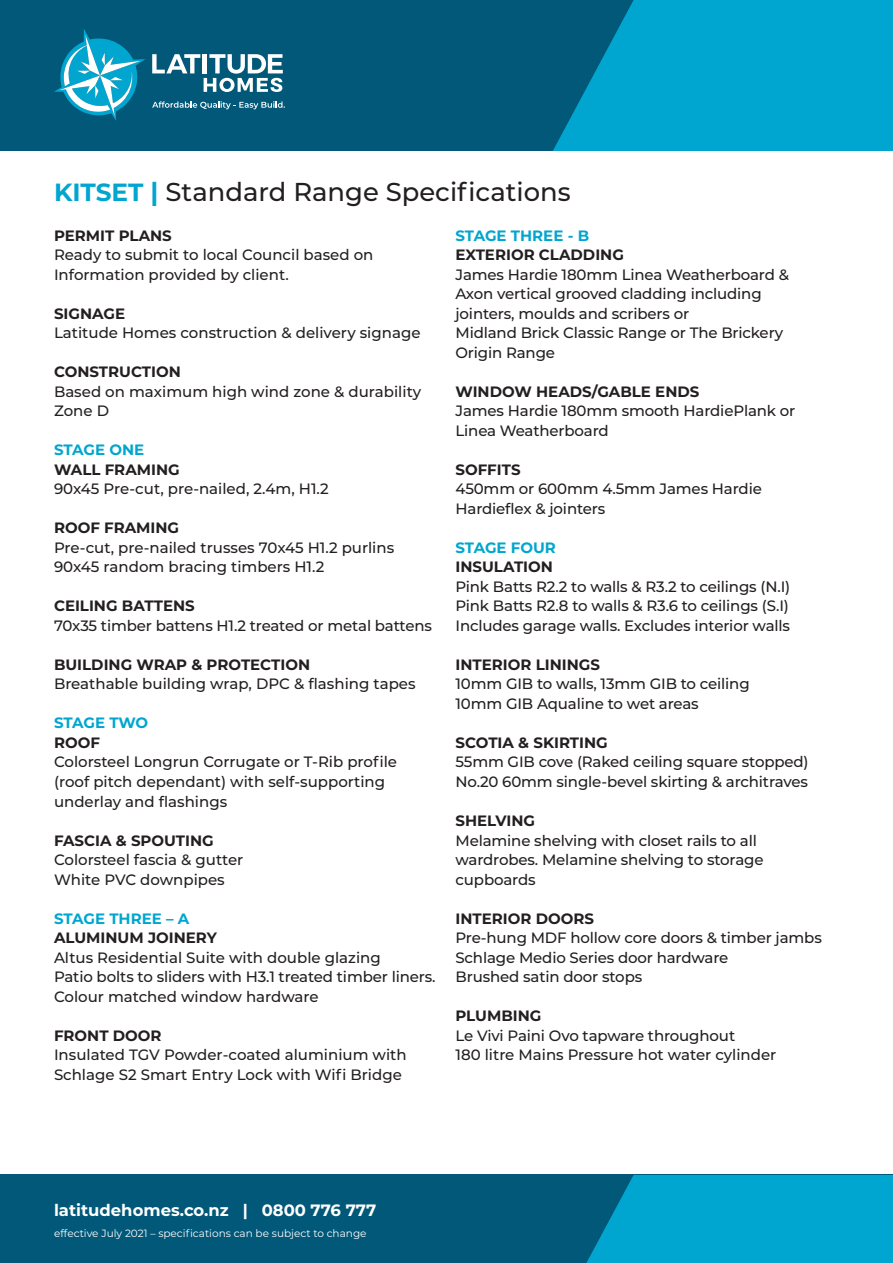
<style>
.page{position:relative;width:893px;height:1263px;background:#fff}
.page>*{position:absolute;margin:0;border:0;box-sizing:border-box;transform-origin:0 0}
.t1{font:500 25.8px "Montserrat";color:#231f20}
.t2{font:700 16.35px "Montserrat";color:#fff}
.t3{font:500 15px/19.5px "Montserrat";letter-spacing:-.01em;color:#231f20}
.t4{font:700 15px "Montserrat";color:#231f20}
.t5{font:700 15px "Montserrat";letter-spacing:-.005em;color:#00a6cf}
.t6{font:10.5px "Montserrat";color:#fff}
.s1{font-weight:700;font-size:24.9px;color:#00a6cf}
.s2{font-weight:700;color:#00a6cf}
</style>
<div class="page">
<div style="left:0;top:0;width:893px;height:151px;background:#015878"></div>
<div style="left:0;top:1175px;width:893px;height:88px;background:#015878"></div>
<svg style="left:54px;top:29px;width:91px;height:92px"></svg>
<svg style="left:152px;top:54px;width:131px;height:38px"></svg>
<svg style="left:152px;top:101px;width:133px;height:8px"></svg>
<svg style="left:553px;top:0;width:340px;height:151px;background:#009cc4"></svg>
<svg style="left:586px;top:1175px;width:307px;height:88px;background:#009fc8"></svg>
<h1 class="t1" style="left:54px;top:174px;width:518px"><span class="s1">KITSET</span> <span class="s2">|</span> Standard Range Specifications</h1>
<p class="t4" style="left:54px;top:225px;width:119px">PERMIT PLANS</p>
<p class="t3" style="left:54px;top:245px;width:321px">Ready to submit to local Council based on<br>Information provided by client.</p>
<p class="t4" style="left:54px;top:303px;width:73px">SIGNAGE</p>
<p class="t3" style="left:54px;top:323px;width:368px">Latitude Homes construction &amp; delivery signage</p>
<p class="t4" style="left:54px;top:361px;width:128px">CONSTRUCTION</p>
<p class="t3" style="left:54px;top:381px;width:369px">Based on maximum high wind zone &amp; durability<br>Zone D</p>
<p class="t5" style="left:54px;top:439px;width:92px">STAGE ONE</p>
<p class="t4" style="left:54px;top:459px;width:127px">WALL FRAMING</p>
<p class="t3" style="left:54px;top:479px;width:276px">90x45 Pre-cut, pre-nailed, 2.4m, H1.2</p>
<p class="t4" style="left:54px;top:517px;width:127px">ROOF FRAMING</p>
<p class="t3" style="left:54px;top:537px;width:342px">Pre-cut, pre-nailed trusses 70x45 H1.2 purlins<br>90x45 random bracing timbers H1.2</p>
<p class="t4" style="left:54px;top:595px;width:142px">CEILING BATTENS</p>
<p class="t3" style="left:54px;top:615px;width:379px">70x35 timber battens H1.2 treated or metal battens</p>
<p class="t4" style="left:54px;top:654px;width:258px">BUILDING WRAP &amp; PROTECTION</p>
<p class="t3" style="left:54px;top:674px;width:363px">Breathable building wrap, DPC &amp; flashing tapes</p>
<p class="t5" style="left:54px;top:712px;width:96px">STAGE TWO</p>
<p class="t4" style="left:54px;top:732px;width:47px">ROOF</p>
<p class="t3" style="left:54px;top:752px;width:345px">Colorsteel Longrun Corrugate or T-Rib profile (roof pitch dependant) with self-supporting underlay and flashings</p>
<p class="t4" style="left:54px;top:829px;width:161px">FASCIA &amp; SPOUTING</p>
<p class="t3" style="left:54px;top:849px;width:191px">Colorsteel fascia &amp; gutter<br>White PVC downpipes</p>
<p class="t5" style="left:54px;top:907px;width:137px">STAGE THREE – A</p>
<p class="t4" style="left:54px;top:927px;width:164px">ALUMINUM JOINERY</p>
<p class="t3" style="left:54px;top:947px;width:383px">Altus Residential Suite with double glazing<br>Patio bolts to sliders with H3.1 treated timber liners.<br>Colour matched window hardware</p>
<p class="t4" style="left:54px;top:1024px;width:109px">FRONT DOOR</p>
<p class="t3" style="left:54px;top:1044px;width:354px">Insulated TGV Powder-coated aluminium with<br>Schlage S2 Smart Entry Lock with Wifi Bridge</p>
<p class="t5" style="left:455px;top:225px;width:135px">STAGE THREE - B</p>
<p class="t4" style="left:455px;top:244px;width:170px">EXTERIOR CLADDING</p>
<p class="t3" style="left:455px;top:264px;width:335px">James Hardie 180mm Linea Weatherboard &amp; Axon vertical grooved cladding including jointers, moulds and scribers or<br>Midland Brick Classic Range or The Brickery Origin Range</p>
<p class="t4" style="left:455px;top:381px;width:245px">WINDOW HEADS/GABLE ENDS</p>
<p class="t3" style="left:455px;top:401px;width:341px">James Hardie 180mm smooth HardiePlank or<br>Linea Weatherboard</p>
<p class="t4" style="left:455px;top:459px;width:67px">SOFFITS</p>
<p class="t3" style="left:455px;top:479px;width:308px">450mm or 600mm 4.5mm James Hardie<br>Hardieflex &amp; jointers</p>
<p class="t5" style="left:455px;top:537px;width:102px">STAGE FOUR</p>
<p class="t4" style="left:455px;top:556px;width:99px">INSULATION</p>
<p class="t3" style="left:455px;top:576px;width:336px;text-align:justify">Pink Batts R2.2 to walls &amp; R3.2 to ceilings (N.I)<br>Pink Batts R2.8 to walls &amp; R3.6 to ceilings (S.I)<br>Includes garage walls. Excludes interior walls</p>
<p class="t4" style="left:455px;top:654px;width:146px">INTERIOR LININGS</p>
<p class="t3" style="left:455px;top:674px;width:296px">10mm GIB to walls, 13mm GIB to ceiling<br>10mm GIB Aqualine to wet areas</p>
<p class="t4" style="left:455px;top:732px;width:154px">SCOTIA &amp; SKIRTING</p>
<p class="t3" style="left:455px;top:752px;width:355px">55mm GIB cove (Raked ceiling square stopped)<br>No.20 60mm single-bevel skirting &amp; architraves</p>
<p class="t4" style="left:455px;top:810px;width:81px">SHELVING</p>
<p class="t3" style="left:455px;top:830px;width:310px">Melamine shelving with closet rails to all wardrobes. Melamine shelving to storage cupboards</p>
<p class="t4" style="left:455px;top:907px;width:140px">INTERIOR DOORS</p>
<p class="t3" style="left:455px;top:927px;width:368px">Pre-hung MDF hollow core doors &amp; timber jambs<br>Schlage Medio Series door hardware<br>Brushed satin door stops</p>
<p class="t4" style="left:455px;top:1005px;width:87px">PLUMBING</p>
<p class="t3" style="left:455px;top:1025px;width:322px">Le Vivi Paini Ovo tapware throughout<br>180 litre Mains Pressure hot water cylinder</p>
<p class="t2" style="left:54px;top:1199px;width:324px">latitudehomes.co.nz | 0800 776 777</p>
<p class="t6" style="left:54px;top:1226px;width:314px">effective July 2021 – specifications can be subject to change</p>
</div>
